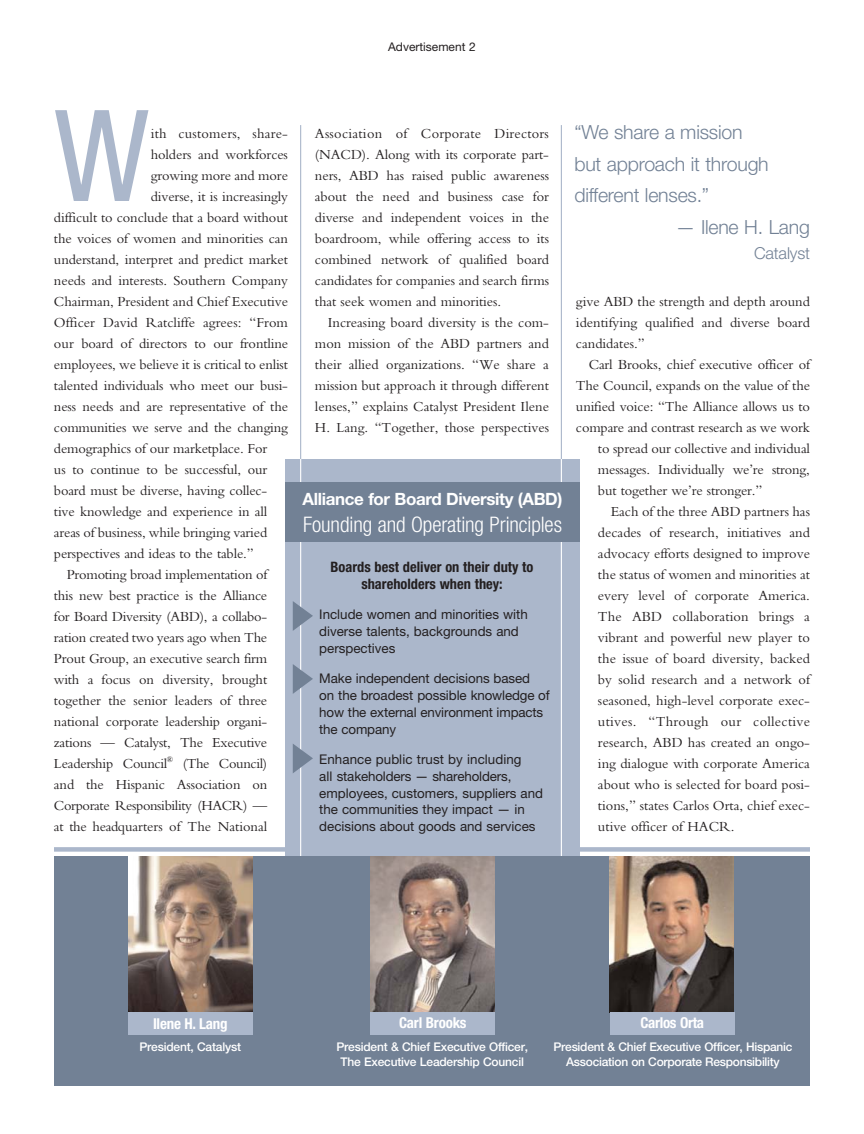
<style>
.page{position:relative;width:864px;height:1134px;background:#fff}
.page>*{position:absolute;margin:0;border:0;box-sizing:border-box;transform-origin:0 0}
.t1{font:condensed 127.2px "Helvetica Neue LT Std";color:#abb7cb;scale:1.04 1}
.t2{font:300 condensed 21.45px "Helvetica Neue LT Std";letter-spacing:-.005em;color:#fff}
.t3{font:300 19.5px/31.5px "Helvetica Neue LT Std";letter-spacing:-.01em;color:#728195}
.t4{font:700 16.95px "Helvetica Neue LT Std";letter-spacing:-.02em;color:#fff}
.t5{font:300 16.5px "Helvetica Neue LT Std";letter-spacing:-.01em;color:#728195}
.t6{font:700 condensed 15px "Helvetica Neue LT Std";letter-spacing:-.015em;color:#fff}
.t7{font:14.4px/21px "Bembo Std";letter-spacing:-.005em;color:#231f20;text-align:justify}
.t8{font:14.4px "Bembo Std";letter-spacing:-.025em;color:#231f20}
.t9{font:700 condensed 14.4px/16.8px "Helvetica Neue LT Std";color:#231f20;text-align:center}
.t10{font:14.4px "Bembo Std";letter-spacing:.02em;color:#231f20}
.t11{font:14.4px "Bembo Std";letter-spacing:.015em;color:#231f20}
.t12{font:13.35px/16.8px "Helvetica Neue LT Std";color:#231f20}
.t13{font:500 12px/15px "Helvetica Neue LT Std";letter-spacing:-.015em;color:#fff;text-align:center}
.t14{font:12px "Helvetica Neue LT Std";color:#231f20}
</style>
<div class="page">
<hr style="left:300px;top:125px;width:1px;height:392px;background:#abb7cb">
<hr style="left:561px;top:125px;width:1px;height:392px;background:#abb7cb">
<div style="left:54px;top:847px;width:756px;height:5px;background:#abb7cb"></div>
<div style="left:285px;top:459px;width:295px;height:599px;background:#abb7cb"></div>
<hr style="left:561px;top:459px;width:1px;height:599px;background:#fff">
<hr style="left:300px;top:459px;width:1px;height:599px;background:#fff">
<div style="left:285px;top:483px;width:295px;height:59px;background:#728195"></div>
<svg style="left:293px;top:664px;width:20px;height:30px"></svg>
<svg style="left:293px;top:601px;width:20px;height:30px"></svg>
<svg style="left:293px;top:744px;width:20px;height:29px"></svg>
<div style="left:54px;top:856px;width:756px;height:230px;background:#728195"></div>
<img style="left:128px;top:856px;width:125px;height:157px">
<img style="left:371px;top:856px;width:124px;height:156px">
<img style="left:609px;top:856px;width:124px;height:157px">
<div style="left:371px;top:1012px;width:124px;height:23px;background:#abb7cb"></div>
<div style="left:610px;top:1012px;width:124px;height:23px;background:#abb7cb"></div>
<div style="left:128px;top:1012px;width:124px;height:23px;background:#abb7cb"></div>
<p class="t14" style="left:388px;top:42px;width:89px">Advertisement 2</p>
<h1 class="t1" style="left:54px;top:110px;width:93px">W</h1>
<p class="t11" style="left:151px;top:128px;width:139px">ith customers, share-</p>
<p class="t7" style="left:151px;top:145px;width:139px">holders and workforces</p>
<p class="t7" style="left:151px;top:166px;width:139px">growing more and more</p>
<p class="t7" style="left:151px;top:187px;width:139px">diverse, it is increasingly</p>
<p class="t7" style="left:54px;top:208px;width:236px">difficult to conclude that a board without</p>
<p class="t7" style="left:54px;top:229px;width:236px">the voices of women and minorities can</p>
<p class="t7" style="left:54px;top:250px;width:236px">understand, interpret and predict market</p>
<p class="t7" style="left:54px;top:271px;width:236px">needs and interests. Southern Company</p>
<p class="t7" style="left:54px;top:292px;width:236px">Chairman, President and Chief Executive</p>
<p class="t7" style="left:54px;top:313px;width:235px">Officer David Ratcliffe agrees: “From</p>
<p class="t7" style="left:54px;top:334px;width:236px">our board of directors to our frontline</p>
<p class="t7" style="left:54px;top:355px;width:236px">employees, we believe it is critical to enlist</p>
<p class="t7" style="left:54px;top:376px;width:236px">talented individuals who meet our busi-</p>
<p class="t7" style="left:54px;top:397px;width:236px">ness needs and are representative of the</p>
<p class="t7" style="left:54px;top:418px;width:236px">communities we serve and the changing</p>
<p class="t7" style="left:54px;top:439px;width:215px">demographics of our marketplace. For</p>
<p class="t7" style="left:54px;top:460px;width:215px">us to continue to be successful, our</p>
<p class="t7" style="left:54px;top:481px;width:215px">board must be diverse, having collec-</p>
<p class="t7" style="left:54px;top:502px;width:215px">tive knowledge and experience in all</p>
<p class="t7" style="left:54px;top:523px;width:215px">areas of business, while bringing varied</p>
<p class="t7" style="left:54px;top:544px;width:201px">perspectives and ideas to the table.”</p>
<p class="t7" style="left:67px;top:565px;width:202px">Promoting broad implementation of</p>
<p class="t7" style="left:54px;top:586px;width:215px">this new best practice is the Alliance</p>
<p class="t7" style="left:54px;top:607px;width:215px">for Board Diversity (ABD), a collabo-</p>
<p class="t7" style="left:54px;top:628px;width:215px">ration created two years ago when The</p>
<p class="t7" style="left:54px;top:649px;width:215px">Prout Group, an executive search firm</p>
<p class="t7" style="left:54px;top:670px;width:215px">with a focus on diversity, brought</p>
<p class="t7" style="left:54px;top:691px;width:215px">together the senior leaders of three</p>
<p class="t7" style="left:54px;top:712px;width:215px">national corporate leadership organi-</p>
<p class="t7" style="left:54px;top:733px;width:215px">zations — Catalyst, The Executive</p>
<p class="t8" style="left:54px;top:758px;width:215px">Leadership Council<sup>®</sup> (The Council)</p>
<p class="t7" style="left:54px;top:775px;width:215px">and the Hispanic Association on</p>
<p class="t8" style="left:54px;top:800px;width:215px">Corporate Responsibility (HACR) —</p>
<p class="t7" style="left:54px;top:817px;width:215px">at the headquarters of The National</p>
<p class="t7" style="left:315px;top:124px;width:236px">Association of Corporate Directors (NACD). Along with its corporate part&shy;ners, ABD has raised public awareness about the need and business case for diverse and independent voices in the boardroom, while offering access to its combined network of qualified board candidates for companies and search firms that seek women and minorities.</p>
<p class="t7" style="left:315px;top:313px;width:236px;text-indent:13px">Increasing board diversity is the com&shy;mon mission of the ABD partners and their allied organizations. “We share a mission but approach it through different lenses,” explains Catalyst President Ilene H. Lang. “Together, those perspectives</p>
<p class="t4" style="left:303px;top:493px;width:261px">Alliance for Board Diversity (ABD)</p>
<h2 class="t2" style="left:303px;top:517px;width:260px">Founding and Operating Principles</h2>
<p class="t9" style="left:331px;top:560px;width:204px">Boards best deliver on their duty to shareholders when they:</p>
<p class="t12" style="left:319px;top:607px;width:210px">Include women and minorities with diverse talents, backgrounds and perspectives</p>
<p class="t12" style="left:319px;top:671px;width:232px">Make independent decisions based<br>on the broadest possible knowledge of how the external environment impacts the company</p>
<p class="t12" style="left:319px;top:752px;width:225px">Enhance public trust by including<br>all stakeholders — shareholders, employees, customers, suppliers and the communities they impact — in decisions about goods and services</p>
<h3 class="t3" style="left:574px;top:118px;width:196px">“We share a mission but approach it through different lenses.”</h3>
<h3 class="t3" style="left:676px;top:212px;width:136px">— Ilene H. Lang</h3>
<p class="t5" style="left:754px;top:247px;width:57px">Catalyst</p>
<p class="t7" style="left:576px;top:292px;width:236px">give ABD the strength and depth around identifying qualified and diverse board candidates.”</p>
<p class="t7" style="left:589px;top:355px;width:223px">Carl Brooks, chief executive officer of</p>
<p class="t7" style="left:576px;top:376px;width:236px">The Council, expands on the value of the</p>
<p class="t7" style="left:576px;top:397px;width:236px">unified voice: “The Alliance allows us to</p>
<p class="t7" style="left:576px;top:418px;width:236px">compare and contrast research as we work</p>
<p class="t7" style="left:598px;top:439px;width:214px">to spread our collective and individual</p>
<p class="t7" style="left:598px;top:460px;width:214px">messages. Individually we’re strong,</p>
<p class="t7" style="left:598px;top:481px;width:166px">but together we’re stronger.”</p>
<p class="t7" style="left:611px;top:502px;width:201px">Each of the three ABD partners has</p>
<p class="t7" style="left:598px;top:523px;width:213px">decades of research, initiatives and</p>
<p class="t7" style="left:598px;top:544px;width:214px">advocacy efforts designed to improve</p>
<p class="t7" style="left:598px;top:565px;width:214px">the status of women and minorities at</p>
<p class="t7" style="left:598px;top:586px;width:214px">every level of corporate America.</p>
<p class="t7" style="left:598px;top:607px;width:214px">The ABD collaboration brings a</p>
<p class="t7" style="left:598px;top:628px;width:214px">vibrant and powerful new player to</p>
<p class="t7" style="left:598px;top:649px;width:213px">the issue of board diversity, backed</p>
<p class="t7" style="left:598px;top:670px;width:214px">by solid research and a network of</p>
<p class="t7" style="left:598px;top:691px;width:214px">seasoned, high-level corporate exec-</p>
<p class="t10" style="left:598px;top:716px;width:214px">utives. “Through our collective</p>
<p class="t7" style="left:598px;top:733px;width:214px">research, ABD has created an ongo-</p>
<p class="t7" style="left:598px;top:754px;width:214px">ing dialogue with corporate America</p>
<p class="t7" style="left:598px;top:775px;width:214px">about who is selected for board posi-</p>
<p class="t7" style="left:598px;top:796px;width:214px">tions,” states Carlos Orta, chief exec-</p>
<p class="t7" style="left:598px;top:817px;width:138px">utive officer of HACR.</p>
<p class="t6" style="left:153px;top:1018px;width:76px">Ilene H. Lang</p>
<p class="t6" style="left:399px;top:1018px;width:69px">Carl Brooks</p>
<p class="t6" style="left:640px;top:1018px;width:65px">Carlos Orta</p>
<p class="t13" style="left:139px;top:1040px;width:103px">President, Catalyst</p>
<p class="t13" style="left:336px;top:1040px;width:193px">President &amp; Chief Executive Officer,<br>The Executive Leadership Council</p>
<p class="t13" style="left:554px;top:1040px;width:240px">President &amp; Chief Executive Officer, Hispanic<br>Association on Corporate Responsibility</p>
</div>
